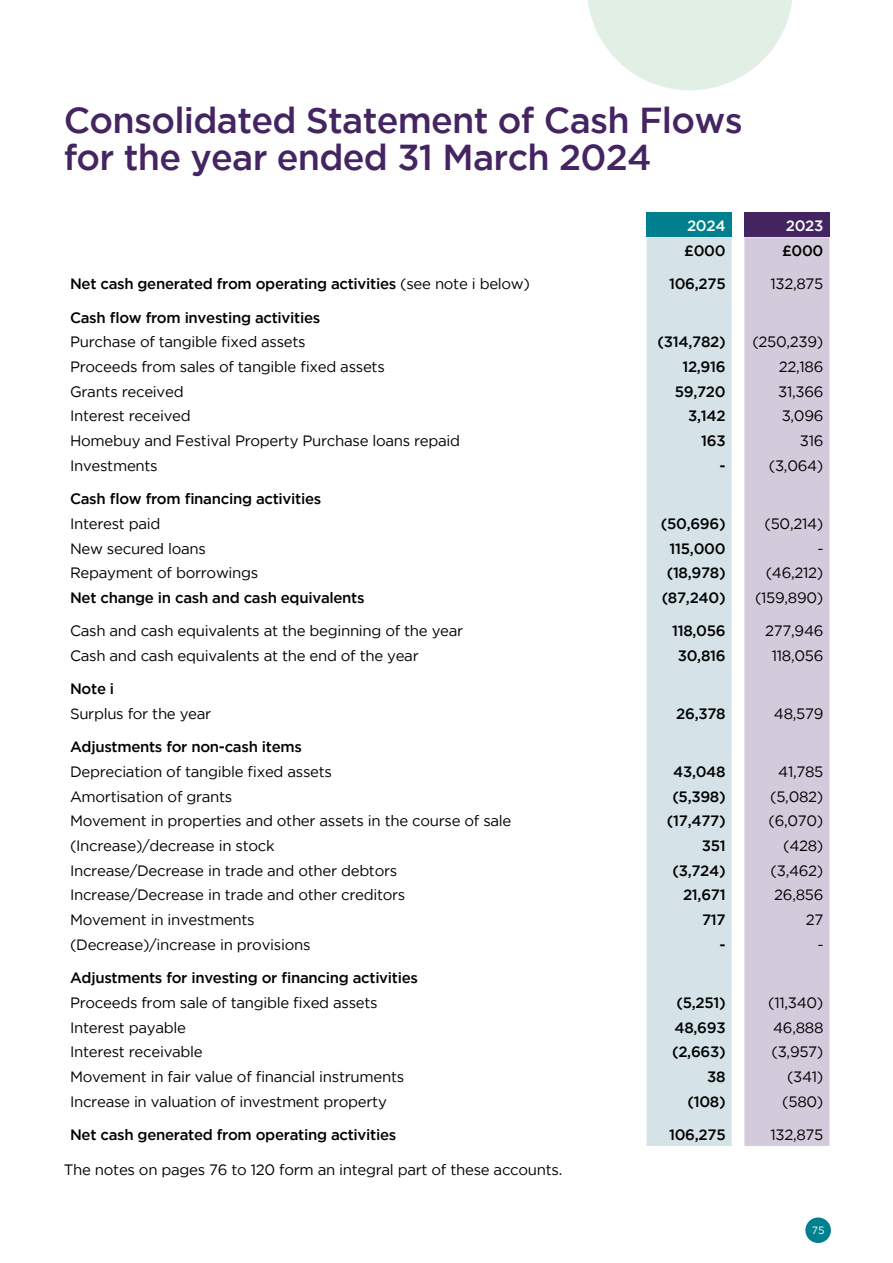
<style>
.page{position:relative;width:893px;height:1263px;background:#fff}
.page>*{position:absolute;margin:0;border:0;box-sizing:border-box;transform-origin:0 0}
.t1{font:500 36px/37.5px "Gotham";letter-spacing:-.02em;color:#442562}
.t2{font:15px "Gotham";letter-spacing:-.02em;color:#000}
.t3{font:500 15px "Gotham";letter-spacing:-.02em;color:#000}
.t4{font:500 15px "Gotham";letter-spacing:-.02em;color:#fff}
.t5{font:10.5px "Gotham";color:#fff}
.s1{font-weight:400}
</style>
<div class="page">
<div style="left:647px;top:213px;width:85px;height:24px;background:#00808e"></div>
<div style="left:744px;top:213px;width:85px;height:24px;background:#442562"></div>
<div style="left:647px;top:237px;width:85px;height:909px;background:#d5e3e8"></div>
<div style="left:744px;top:237px;width:85px;height:909px;background:#d3cadb"></div>
<svg style="left:588px;top:0;width:204px;height:90px"></svg>
<div style="left:805px;top:1217px;width:26px;height:26px;background:#00808e;border-radius:50%"></div>
<h1 class="t1" style="left:64px;top:100px;width:680px">Consolidated Statement of Cash Flows for the year ended 31 March 2024</h1>
<p class="t4" style="left:687px;top:217px;width:40px">2024</p>
<p class="t4" style="left:786px;top:217px;width:39px">2023</p>
<p class="t3" style="left:684px;top:242px;width:43px">£000</p>
<p class="t3" style="left:782px;top:242px;width:43px">£000</p>
<p class="t3" style="left:70px;top:275px;width:462px">Net cash generated from operating activities <span class="s1">(see note i below)</span></p>
<p class="t3" style="left:669px;top:275px;width:58px">106,275</p>
<p class="t2" style="left:770px;top:276px;width:54px">132,875</p>
<p class="t3" style="left:70px;top:309px;width:252px">Cash flow from investing activities</p>
<p class="t2" style="left:70px;top:334px;width:237px">Purchase of tangible fixed assets</p>
<p class="t3" style="left:658px;top:333px;width:70px">(314,782)</p>
<p class="t2" style="left:752px;top:334px;width:73px">(250,239)</p>
<p class="t2" style="left:70px;top:358px;width:316px">Proceeds from sales of tangible fixed assets</p>
<p class="t3" style="left:682px;top:358px;width:45px">12,916</p>
<p class="t2" style="left:779px;top:358px;width:46px">22,186</p>
<p class="t2" style="left:70px;top:383px;width:115px">Grants received</p>
<p class="t3" style="left:675px;top:383px;width:52px">59,720</p>
<p class="t2" style="left:778px;top:383px;width:47px">31,366</p>
<p class="t2" style="left:70px;top:408px;width:122px">Interest received</p>
<p class="t3" style="left:688px;top:408px;width:39px">3,142</p>
<p class="t2" style="left:782px;top:408px;width:43px">3,096</p>
<p class="t2" style="left:70px;top:432px;width:392px">Homebuy and Festival Property Purchase loans repaid</p>
<p class="t3" style="left:701px;top:432px;width:26px">163</p>
<p class="t2" style="left:800px;top:432px;width:25px">316</p>
<p class="t2" style="left:70px;top:457px;width:89px">Investments</p>
<p class="t3" style="left:719px;top:457px;width:8px">-</p>
<p class="t2" style="left:769px;top:457px;width:56px">(3,064)</p>
<p class="t3" style="left:70px;top:490px;width:253px">Cash flow from financing activities</p>
<p class="t2" style="left:70px;top:515px;width:92px">Interest paid</p>
<p class="t3" style="left:661px;top:515px;width:66px">(50,696)</p>
<p class="t2" style="left:764px;top:515px;width:60px">(50,214)</p>
<p class="t2" style="left:70px;top:540px;width:137px">New secured loans</p>
<p class="t3" style="left:670px;top:540px;width:58px">115,000</p>
<p class="t2" style="left:817px;top:540px;width:8px">-</p>
<p class="t2" style="left:70px;top:565px;width:190px">Repayment of borrowings</p>
<p class="t3" style="left:667px;top:564px;width:60px">(18,978)</p>
<p class="t2" style="left:766px;top:565px;width:59px">(46,212)</p>
<p class="t3" style="left:70px;top:589px;width:296px">Net change in cash and cash equivalents</p>
<p class="t3" style="left:662px;top:589px;width:65px">(87,240)</p>
<p class="t2" style="left:755px;top:589px;width:70px">(159,890)</p>
<p class="t2" style="left:70px;top:623px;width:395px">Cash and cash equivalents at the beginning of the year</p>
<p class="t3" style="left:672px;top:622px;width:55px">118,056</p>
<p class="t2" style="left:765px;top:623px;width:60px">277,946</p>
<p class="t2" style="left:70px;top:647px;width:350px">Cash and cash equivalents at the end of the year</p>
<p class="t3" style="left:678px;top:647px;width:49px">30,816</p>
<p class="t2" style="left:772px;top:647px;width:53px">118,056</p>
<p class="t3" style="left:70px;top:680px;width:46px">Note i</p>
<p class="t2" style="left:70px;top:705px;width:143px">Surplus for the year</p>
<p class="t3" style="left:676px;top:705px;width:51px">26,378</p>
<p class="t2" style="left:774px;top:705px;width:51px">48,579</p>
<p class="t3" style="left:70px;top:738px;width:233px">Adjustments for non-cash items</p>
<p class="t2" style="left:70px;top:763px;width:263px">Depreciation of tangible fixed assets</p>
<p class="t3" style="left:673px;top:763px;width:54px">43,048</p>
<p class="t2" style="left:778px;top:763px;width:47px">41,785</p>
<p class="t2" style="left:70px;top:788px;width:164px">Amortisation of grants</p>
<p class="t3" style="left:672px;top:788px;width:55px">(5,398)</p>
<p class="t2" style="left:770px;top:788px;width:55px">(5,082)</p>
<p class="t2" style="left:70px;top:813px;width:443px">Movement in properties and other assets in the course of sale</p>
<p class="t3" style="left:667px;top:812px;width:60px">(17,477)</p>
<p class="t2" style="left:768px;top:813px;width:56px">(6,070)</p>
<p class="t2" style="left:70px;top:837px;width:206px">(Increase)/decrease in stock</p>
<p class="t3" style="left:702px;top:837px;width:25px">351</p>
<p class="t2" style="left:783px;top:837px;width:42px">(428)</p>
<p class="t2" style="left:70px;top:862px;width:329px">Increase/Decrease in trade and other debtors</p>
<p class="t3" style="left:672px;top:862px;width:55px">(3,724)</p>
<p class="t2" style="left:771px;top:862px;width:54px">(3,462)</p>
<p class="t2" style="left:70px;top:887px;width:337px">Increase/Decrease in trade and other creditors</p>
<p class="t3" style="left:683px;top:887px;width:44px">21,671</p>
<p class="t2" style="left:774px;top:887px;width:51px">26,856</p>
<p class="t2" style="left:70px;top:911px;width:186px">Movement in investments</p>
<p class="t3" style="left:702px;top:911px;width:25px">717</p>
<p class="t2" style="left:806px;top:911px;width:19px">27</p>
<p class="t2" style="left:70px;top:936px;width:242px">(Decrease)/increase in provisions</p>
<p class="t3" style="left:719px;top:936px;width:8px">-</p>
<p class="t2" style="left:817px;top:936px;width:8px">-</p>
<p class="t3" style="left:70px;top:969px;width:349px">Adjustments for investing or financing activities</p>
<p class="t2" style="left:70px;top:994px;width:309px">Proceeds from sale of tangible fixed assets</p>
<p class="t3" style="left:676px;top:994px;width:51px">(5,251)</p>
<p class="t2" style="left:768px;top:994px;width:57px">(11,340)</p>
<p class="t2" style="left:70px;top:1019px;width:118px">Interest payable</p>
<p class="t3" style="left:674px;top:1019px;width:53px">48,693</p>
<p class="t2" style="left:773px;top:1019px;width:52px">46,888</p>
<p class="t2" style="left:70px;top:1044px;width:134px">Interest receivable</p>
<p class="t3" style="left:672px;top:1043px;width:55px">(2,663)</p>
<p class="t2" style="left:771px;top:1044px;width:53px">(3,957)</p>
<p class="t2" style="left:70px;top:1068px;width:336px">Movement in fair value of financial instruments</p>
<p class="t3" style="left:707px;top:1068px;width:20px">38</p>
<p class="t2" style="left:787px;top:1068px;width:38px">(341)</p>
<p class="t2" style="left:70px;top:1093px;width:318px">Increase in valuation of investment property</p>
<p class="t3" style="left:687px;top:1093px;width:40px">(108)</p>
<p class="t2" style="left:782px;top:1093px;width:43px">(580)</p>
<p class="t3" style="left:70px;top:1126px;width:328px">Net cash generated from operating activities</p>
<p class="t3" style="left:669px;top:1126px;width:58px">106,275</p>
<p class="t2" style="left:770px;top:1126px;width:54px">132,875</p>
<p class="t2" style="left:64px;top:1161px;width:500px">The notes on pages 76 to 120 form an integral part of these accounts.</p>
<p class="t5" style="left:812px;top:1224px;width:14px">75</p>
</div>
